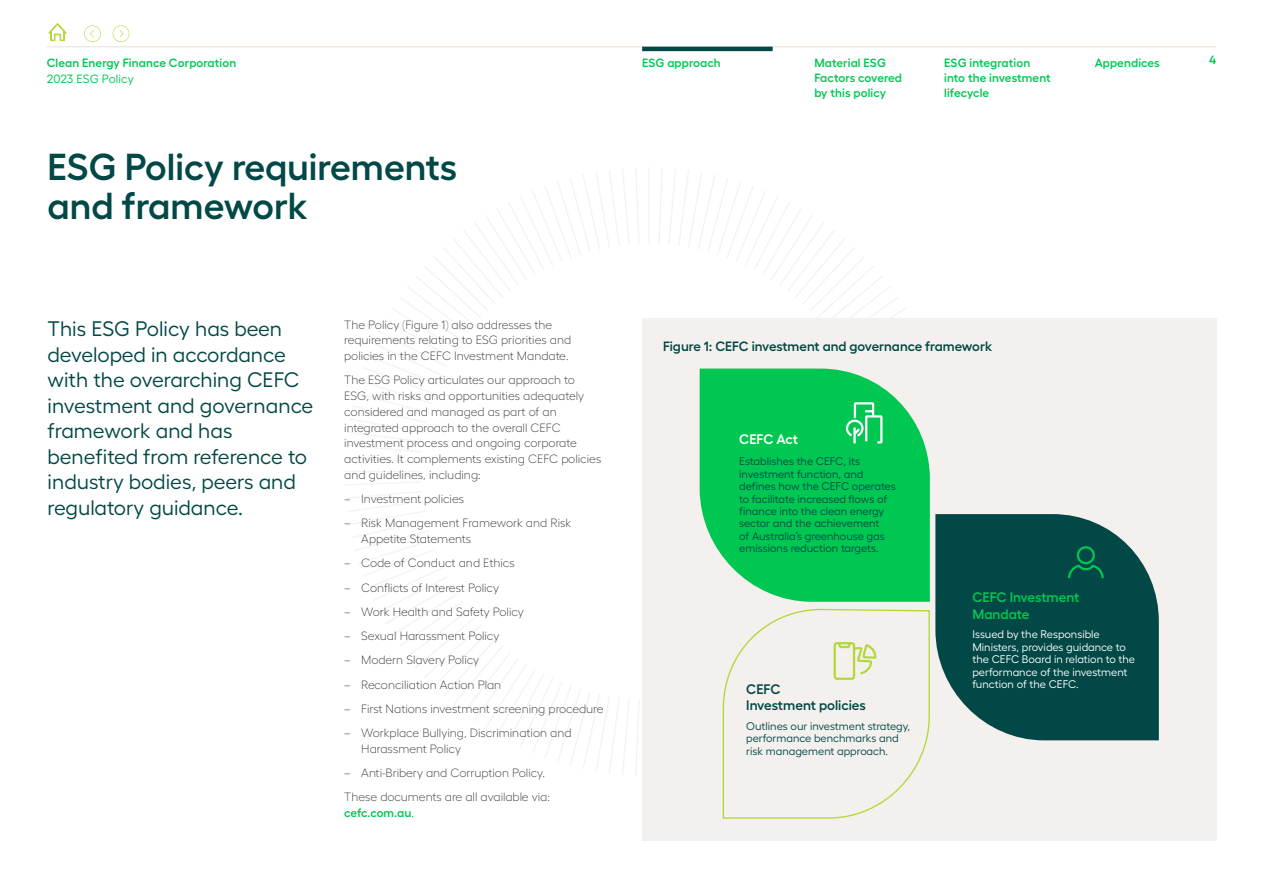
<style>
.page{position:relative;width:1263px;height:893px;background:#fff}
.page>*{position:absolute;margin:0;border:0;box-sizing:border-box;transform-origin:0 0}
.Heading_Lvl_1{font:600 37.5px/39px "Hellix";color:#014846}
.Intro_Text{font:21px/25.5px "Hellix";color:#014846}
.t1{font:600 13.8px/16.5px "Hellix";color:#014846}
.t2{font:600 13.8px/16.5px "Hellix";color:#00c752}
.t3{font:600 13.8px "Hellix";color:#fff}
.Heading_Lvl_infographics{font:600 13.5px "Hellix";color:#014846}
.Body_Copy{font:300 12px/15.8px "Hellix";color:#333132}
.t4{font:600 12px/15px "Hellix";letter-spacing:.01em;color:#00c752}
.t5{font:12px "Hellix";letter-spacing:.01em;color:#00c752}
.t6{font:11.1px/12.5px "Hellix";color:#014846}
.t7{font:11.1px/12.5px "Hellix";color:#fff}
.s1{font-weight:600;color:#00c752}
</style>
<div class="page">
<svg style="left:113px;top:25px;width:16px;height:17px"></svg>
<svg style="left:84px;top:25px;width:17px;height:17px"></svg>
<svg style="left:48px;top:23px;width:19px;height:18px"></svg>
<div style="left:642px;top:319px;width:574px;height:522px;background:#f4f0ed"></div>
<svg style="left:935px;top:514px;width:224px;height:226px;background:#1b5a57"></svg>
<svg style="left:700px;top:369px;width:230px;height:233px;background:#18cb61"></svg>
<svg style="left:722px;top:608px;width:208px;height:211px"></svg>
<svg style="left:846px;top:402px;width:36px;height:41px"></svg>
<svg style="left:1068px;top:546px;width:36px;height:32px"></svg>
<hr style="left:47px;top:46px;width:1169px;height:1px;background:#ebe2db">
<hr style="left:642px;top:47px;width:131px;height:4px;background:#014846">
<p class="t4" style="left:47px;top:54px;width:191px">Clean Energy Finance Corporation</p>
<p class="t5" style="left:47px;top:70px;width:89px">2023 ESG Policy</p>
<p class="Heading_Lvl_1" style="left:47px;top:144px;width:411px">ESG Policy requirements and framework</p>
<p class="t4" style="left:642px;top:54px;width:80px">ESG approach</p>
<p class="t4" style="left:944px;top:54px;width:88px">ESG integration</p>
<p class="t4" style="left:1209px;top:51px;width:9px">4</p>
<p class="t4" style="left:944px;top:69px;width:108px">into the investment lifecycle</p>
<p class="t4" style="left:814px;top:54px;width:73px">Material ESG</p>
<p class="t4" style="left:1095px;top:54px;width:67px">Appendices</p>
<p class="t4" style="left:814px;top:69px;width:89px">Factors covered by this policy</p>
<p class="Intro_Text" style="left:48px;top:314px;width:267px">This ESG Policy has been developed in accordance with the overarching CEFC investment and governance framework and has benefited from reference to industry bodies, peers and regulatory guidance.</p>
<p class="Body_Copy" style="left:344px;top:315px;width:229px">The Policy (Figure 1) also addresses the requirements relating to ESG priorities and policies in the CEFC Investment Mandate.</p>
<p class="Body_Copy" style="left:344px;top:371px;width:259px">The ESG Policy articulates our approach to ESG, with risks and opportunities adequately considered and managed as part of an integrated approach to the overall CEFC investment process and ongoing corporate activities. It complements existing CEFC policies and guidelines, including:</p>
<p class="Body_Copy" style="left:344px;top:490px;width:121px">– Investment policies</p>
<p class="Body_Copy" style="left:361px;top:514px;width:211px;text-indent:-17px">– Risk Management Framework and Risk<br>Appetite Statements</p>
<p class="Body_Copy" style="left:344px;top:554px;width:172px">– Code of Conduct and Ethics</p>
<p class="Body_Copy" style="left:344px;top:578px;width:156px">– Conflicts of Interest Policy</p>
<p class="Body_Copy" style="left:344px;top:603px;width:181px">– Work Health and Safety Policy</p>
<p class="Body_Copy" style="left:344px;top:627px;width:157px">– Sexual Harassment Policy</p>
<p class="Body_Copy" style="left:344px;top:651px;width:136px">– Modern Slavery Policy</p>
<p class="Body_Copy" style="left:344px;top:675px;width:159px">– Reconciliation Action Plan</p>
<p class="Body_Copy" style="left:344px;top:700px;width:261px">– First Nations investment screening procedure</p>
<p class="Body_Copy" style="left:361px;top:724px;width:212px;text-indent:-17px">– Workplace Bullying, Discrimination and<br>Harassment Policy</p>
<p class="Body_Copy" style="left:344px;top:764px;width:202px">– Anti-Bribery and Corruption Policy.</p>
<p class="Body_Copy" style="left:344px;top:788px;width:207px">These documents are all available via: <span class="s1">cefc.com.au</span>.</p>
<p class="Heading_Lvl_infographics" style="left:663px;top:336px;width:330px">Figure 1: CEFC investment and governance framework</p>
<p class="t3" style="left:739px;top:429px;width:60px">CEFC Act</p>
<p class="t6" style="left:739px;top:454px;width:158px">Establishes the CEFC, its investment function, and defines how the CEFC operates to facilitate increased flows of finance into the clean energy sector and the achievement<br>of Australia’s greenhouse gas emissions reduction targets.</p>
<p class="t1" style="left:746px;top:679px;width:121px">CEFC<br>Investment policies</p>
<p class="t6" style="left:746px;top:719px;width:165px">Outlines our investment strategy, performance benchmarks and risk management approach.</p>
<p class="t2" style="left:972px;top:588px;width:108px">CEFC Investment<br>Mandate</p>
<p class="t7" style="left:972px;top:627px;width:164px">Issued by the Responsible<br>Ministers, provides guidance to the CEFC Board in relation to the performance of the investment function of the CEFC.</p>
</div>
